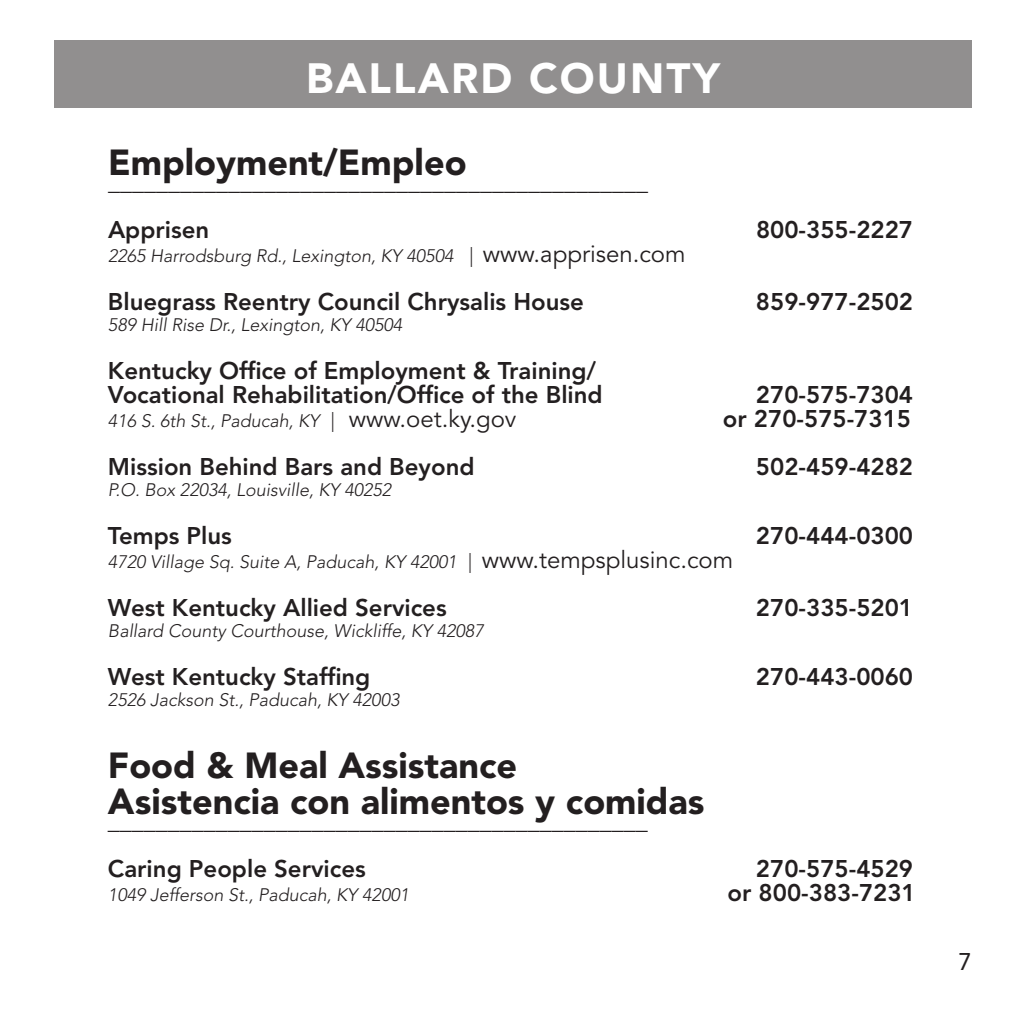
<style>
.page{position:relative;width:1026px;height:1026px;background:#fff}
.page>*{position:absolute;margin:0;border:0;box-sizing:border-box;transform-origin:0 0}
.t1{font:900 42px "Avenir LT Std";letter-spacing:.05em;color:#fff}
.t2{font:900 36px/36px "Avenir LT Std";color:#231f20}
.t3{font:800 24px/24px "Avenir LT Std";color:#231f20}
.t4{font:900 24px "Avenir LT Std";color:#231f20}
.t5{font:24px "Avenir LT Std";color:#231f20}
.t6{font:italic 300 18px "Avenir LT Std";color:#231f20}
.s1{font-weight:400;font-style:normal;font-size:24px}
</style>
<div class="page">
<div style="left:54px;top:40px;width:918px;height:68px;background:#918f8f"></div>
<h1 class="t1" style="left:306px;top:61px;width:415px">BALLARD COUNTY</h1>
<h2 class="t2" style="left:108px;top:148px;width:360px">Employment/Empleo</h2>
<p class="t4" style="left:108px;top:172px;width:541px">_____________________________________________</p>
<p class="t3" style="left:108px;top:220px;width:103px">Apprisen</p>
<p class="t3" style="left:756px;top:220px;width:159px">800-355-2227</p>
<p class="t6" style="left:108px;top:247px;width:579px">2265 Harrodsburg Rd., Lexington, KY 40504 | <span class="s1">www.apprisen.com</span></p>
<p class="t3" style="left:108px;top:292px;width:477px">Bluegrass Reentry Council Chrysalis House</p>
<p class="t3" style="left:756px;top:292px;width:159px">859-977-2502</p>
<p class="t6" style="left:108px;top:316px;width:296px">589 Hill Rise Dr., Lexington, KY 40504</p>
<p class="t3" style="left:108px;top:361px;width:496px">Kentucky Office of Employment &amp; Training/<br>Vocational Rehabilitation/Office of the Blind</p>
<p class="t3" style="left:756px;top:385px;width:159px">270-575-7304</p>
<p class="t6" style="left:108px;top:412px;width:410px">416 S. 6th St., Paducah, KY | <span class="s1">www.oet.ky.gov</span></p>
<p class="t3" style="left:723px;top:409px;width:190px">or 270-575-7315</p>
<p class="t3" style="left:108px;top:457px;width:368px">Mission Behind Bars and Beyond</p>
<p class="t3" style="left:756px;top:457px;width:159px">502-459-4282</p>
<p class="t6" style="left:108px;top:481px;width:285px">P.O. Box 22034, Louisville, KY 40252</p>
<p class="t3" style="left:108px;top:526px;width:125px">Temps Plus</p>
<p class="t3" style="left:756px;top:526px;width:159px">270-444-0300</p>
<p class="t6" style="left:108px;top:553px;width:627px">4720 Village Sq. Suite A, Paducah, KY 42001 | <span class="s1">www.tempsplusinc.com</span></p>
<p class="t3" style="left:108px;top:598px;width:340px">West Kentucky Allied Services</p>
<p class="t3" style="left:756px;top:598px;width:159px">270-335-5201</p>
<p class="t6" style="left:108px;top:622px;width:377px">Ballard County Courthouse, Wickliffe, KY 42087</p>
<p class="t3" style="left:108px;top:667px;width:264px">West Kentucky Staffing</p>
<p class="t3" style="left:756px;top:667px;width:159px">270-443-0060</p>
<p class="t6" style="left:108px;top:691px;width:293px">2526 Jackson St., Paducah, KY 42003</p>
<h2 class="t2" style="left:108px;top:751px;width:598px">Food &amp; Meal Assistance<br>Asistencia con alimentos y comidas</h2>
<p class="t4" style="left:108px;top:811px;width:541px">_____________________________________________</p>
<p class="t3" style="left:108px;top:859px;width:259px">Caring People Services</p>
<p class="t3" style="left:756px;top:859px;width:159px">270-575-4529</p>
<p class="t6" style="left:108px;top:886px;width:303px">1049 Jefferson St., Paducah, KY 42001</p>
<p class="t3" style="left:728px;top:883px;width:190px">or 800-383-7231</p>
<p class="t5" style="left:959px;top:951px;width:15px">7</p>
</div>
